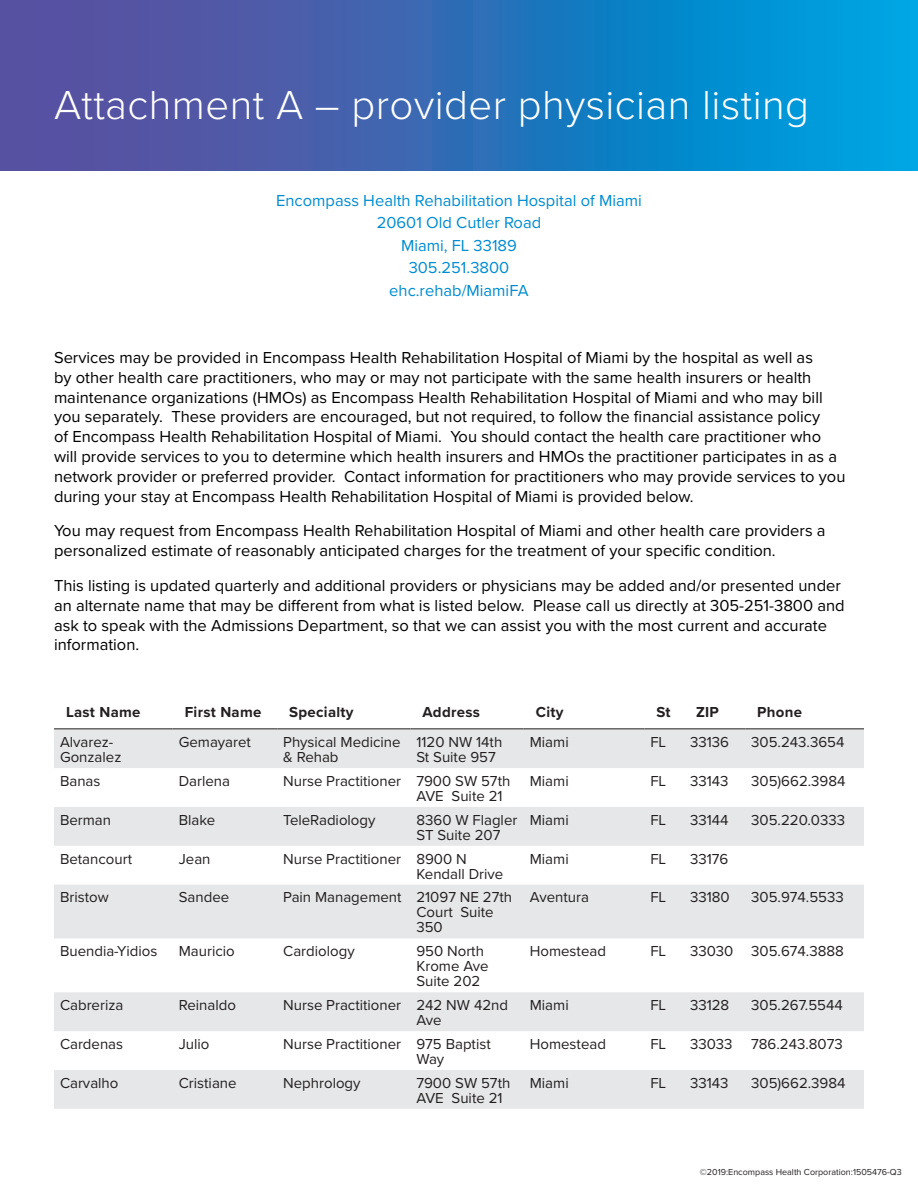
<style>
.page{position:relative;width:918px;height:1188px;background:#fff}
.page>*{position:absolute;margin:0;border:0;box-sizing:border-box;transform-origin:0 0}
.t1{font:300 42px "Proxima Nova";letter-spacing:.01em;color:#fff}
.t2{font:16.5px/19.8px "Proxima Nova";color:#000}
.t3{font:16.5px "Proxima Nova";color:#008ccf}
.t4{font:15px/15px "Proxima Nova";color:#231f20}
.t5{font:700 15px "Proxima Nova";letter-spacing:.02em;color:#231f20}
.t6{font:9px "Proxima Nova";color:#231f20}
</style>
<div class="page">
<div style="left:0;top:0;width:918px;height:171px;background:linear-gradient(to right,#674497,#00a0de)"></div>
<svg style="left:54px;top:729px;width:810px;height:380px;fill:#e6e7e9"></svg>
<hr style="left:54px;top:728px;width:119px;height:1px;background:#231f20">
<hr style="left:173px;top:728px;width:104px;height:1px;background:#231f20">
<hr style="left:277px;top:728px;width:133px;height:1px;background:#231f20">
<hr style="left:410px;top:728px;width:114px;height:1px;background:#231f20">
<hr style="left:524px;top:728px;width:120px;height:1px;background:#231f20">
<hr style="left:644px;top:728px;width:40px;height:1px;background:#231f20">
<hr style="left:684px;top:728px;width:61px;height:1px;background:#231f20">
<hr style="left:745px;top:728px;width:119px;height:1px;background:#231f20">
<p class="t1" style="left:54px;top:74px;width:757px">Attachment A – provider physician listing</p>
<p class="t3" style="left:276px;top:188px;width:367px">Encompass Health Rehabilitation Hospital of Miami</p>
<p class="t3" style="left:377px;top:210px;width:166px">20601 Old Cutler Road</p>
<p class="t3" style="left:401px;top:233px;width:117px">Miami, FL 33189</p>
<p class="t3" style="left:409px;top:255px;width:102px">305.251.3800</p>
<p class="t3" style="left:389px;top:278px;width:141px">ehc.rehab/MiamiFA</p>
<p class="t2" style="left:54px;top:347px;width:793px">Services may be provided in Encompass Health Rehabilitation Hospital of Miami by the hospital as well as<br>by other health care practitioners, who may or may not participate with the same health insurers or health maintenance organizations (HMOs) as Encompass Health Rehabilitation Hospital of Miami and who may bill you separately. These providers are encouraged, but not required, to follow the financial assistance policy<br>of Encompass Health Rehabilitation Hospital of Miami. You should contact the health care practitioner who will provide services to you to determine which health insurers and HMOs the practitioner participates in as a network provider or preferred provider. Contact information for practitioners who may provide services to you during your stay at Encompass Health Rehabilitation Hospital of Miami is provided below.</p>
<p class="t2" style="left:54px;top:520px;width:773px">You may request from Encompass Health Rehabilitation Hospital of Miami and other health care providers a personalized estimate of reasonably anticipated charges for the treatment of your specific condition.</p>
<p class="t2" style="left:54px;top:575px;width:792px">This listing is updated quarterly and additional providers or physicians may be added and/or presented under an alternate name that may be different from what is listed below. Please call us directly at 305-251-3800 and ask to speak with the Admissions Department, so that we can assist you with the most current and accurate information.</p>
<p class="t5" style="left:66px;top:701px;width:76px">Last Name</p>
<p class="t5" style="left:185px;top:701px;width:78px">First Name</p>
<p class="t5" style="left:289px;top:701px;width:66px">Specialty</p>
<p class="t5" style="left:422px;top:701px;width:59px">Address</p>
<p class="t5" style="left:536px;top:701px;width:29px">City</p>
<p class="t5" style="left:656px;top:701px;width:16px">St</p>
<p class="t5" style="left:696px;top:701px;width:24px">ZIP</p>
<p class="t5" style="left:757px;top:701px;width:46px">Phone</p>
<p class="t4" style="left:60px;top:734px;width:63px">Alvarez-<br>Gonzalez</p>
<p class="t4" style="left:179px;top:734px;width:74px">Gemayaret</p>
<p class="t4" style="left:283px;top:734px;width:119px">Physical Medicine &amp; Rehab</p>
<p class="t4" style="left:416px;top:734px;width:87px">1120 NW 14th<br>St Suite 957</p>
<p class="t4" style="left:530px;top:734px;width:40px">Miami</p>
<p class="t4" style="left:650px;top:734px;width:17px">FL</p>
<p class="t4" style="left:690px;top:734px;width:41px">33136</p>
<p class="t4" style="left:751px;top:734px;width:95px">305.243.3654</p>
<p class="t4" style="left:60px;top:773px;width:42px">Banas</p>
<p class="t4" style="left:179px;top:773px;width:53px">Darlena</p>
<p class="t4" style="left:283px;top:773px;width:120px">Nurse Practitioner</p>
<p class="t4" style="left:416px;top:773px;width:95px">7900 SW 57th<br>AVE Suite 21</p>
<p class="t4" style="left:530px;top:773px;width:40px">Miami</p>
<p class="t4" style="left:650px;top:773px;width:17px">FL</p>
<p class="t4" style="left:690px;top:773px;width:40px">33143</p>
<p class="t4" style="left:751px;top:773px;width:96px">305)662.3984</p>
<p class="t4" style="left:60px;top:812px;width:53px">Berman</p>
<p class="t4" style="left:179px;top:812px;width:38px">Blake</p>
<p class="t4" style="left:283px;top:812px;width:94px">TeleRadiology</p>
<p class="t4" style="left:416px;top:812px;width:103px">8360 W Flagler<br>ST Suite 207</p>
<p class="t4" style="left:530px;top:812px;width:40px">Miami</p>
<p class="t4" style="left:650px;top:812px;width:17px">FL</p>
<p class="t4" style="left:690px;top:812px;width:40px">33144</p>
<p class="t4" style="left:751px;top:812px;width:95px">305.220.0333</p>
<p class="t4" style="left:60px;top:850px;width:74px">Betancourt</p>
<p class="t4" style="left:179px;top:850px;width:33px">Jean</p>
<p class="t4" style="left:283px;top:850px;width:120px">Nurse Practitioner</p>
<p class="t4" style="left:416px;top:850px;width:88px">8900 N<br>Kendall Drive</p>
<p class="t4" style="left:530px;top:850px;width:40px">Miami</p>
<p class="t4" style="left:650px;top:850px;width:17px">FL</p>
<p class="t4" style="left:690px;top:850px;width:40px">33176</p>
<p class="t4" style="left:60px;top:889px;width:50px">Bristow</p>
<p class="t4" style="left:179px;top:889px;width:52px">Sandee</p>
<p class="t4" style="left:283px;top:889px;width:120px">Pain Management</p>
<p class="t4" style="left:416px;top:889px;width:97px">21097 NE 27th<br>Court Suite<br>350</p>
<p class="t4" style="left:530px;top:889px;width:61px">Aventura</p>
<p class="t4" style="left:650px;top:889px;width:17px">FL</p>
<p class="t4" style="left:690px;top:889px;width:41px">33180</p>
<p class="t4" style="left:751px;top:889px;width:94px">305.974.5533</p>
<p class="t4" style="left:60px;top:943px;width:99px">Buendia-Yidios</p>
<p class="t4" style="left:179px;top:943px;width:58px">Mauricio</p>
<p class="t4" style="left:283px;top:943px;width:73px">Cardiology</p>
<p class="t4" style="left:416px;top:943px;width:74px">950 North<br>Krome Ave<br>Suite 202</p>
<p class="t4" style="left:530px;top:943px;width:78px">Homestead</p>
<p class="t4" style="left:650px;top:943px;width:17px">FL</p>
<p class="t4" style="left:690px;top:943px;width:45px">33030</p>
<p class="t4" style="left:751px;top:943px;width:94px">305.674.3888</p>
<p class="t4" style="left:60px;top:997px;width:65px">Cabreriza</p>
<p class="t4" style="left:179px;top:997px;width:59px">Reinaldo</p>
<p class="t4" style="left:283px;top:997px;width:120px">Nurse Practitioner</p>
<p class="t4" style="left:416px;top:997px;width:93px">242 NW 42nd<br>Ave</p>
<p class="t4" style="left:530px;top:997px;width:40px">Miami</p>
<p class="t4" style="left:650px;top:997px;width:17px">FL</p>
<p class="t4" style="left:690px;top:997px;width:41px">33128</p>
<p class="t4" style="left:751px;top:997px;width:93px">305.267.5544</p>
<p class="t4" style="left:60px;top:1036px;width:65px">Cardenas</p>
<p class="t4" style="left:179px;top:1036px;width:32px">Julio</p>
<p class="t4" style="left:283px;top:1036px;width:120px">Nurse Practitioner</p>
<p class="t4" style="left:416px;top:1036px;width:76px">975 Baptist<br>Way</p>
<p class="t4" style="left:530px;top:1036px;width:78px">Homestead</p>
<p class="t4" style="left:650px;top:1036px;width:17px">FL</p>
<p class="t4" style="left:690px;top:1036px;width:44px">33033</p>
<p class="t4" style="left:751px;top:1036px;width:93px">786.243.8073</p>
<p class="t4" style="left:60px;top:1075px;width:60px">Carvalho</p>
<p class="t4" style="left:179px;top:1075px;width:59px">Cristiane</p>
<p class="t4" style="left:283px;top:1075px;width:79px">Nephrology</p>
<p class="t4" style="left:416px;top:1075px;width:95px">7900 SW 57th<br>AVE Suite 21</p>
<p class="t4" style="left:530px;top:1075px;width:40px">Miami</p>
<p class="t4" style="left:650px;top:1075px;width:17px">FL</p>
<p class="t4" style="left:690px;top:1075px;width:40px">33143</p>
<p class="t4" style="left:751px;top:1075px;width:96px">305)662.3984</p>
<p class="t6" style="left:700px;top:1166px;width:203px">©2019:Encompass Health Corporation:1505476-Q3</p>
</div>
